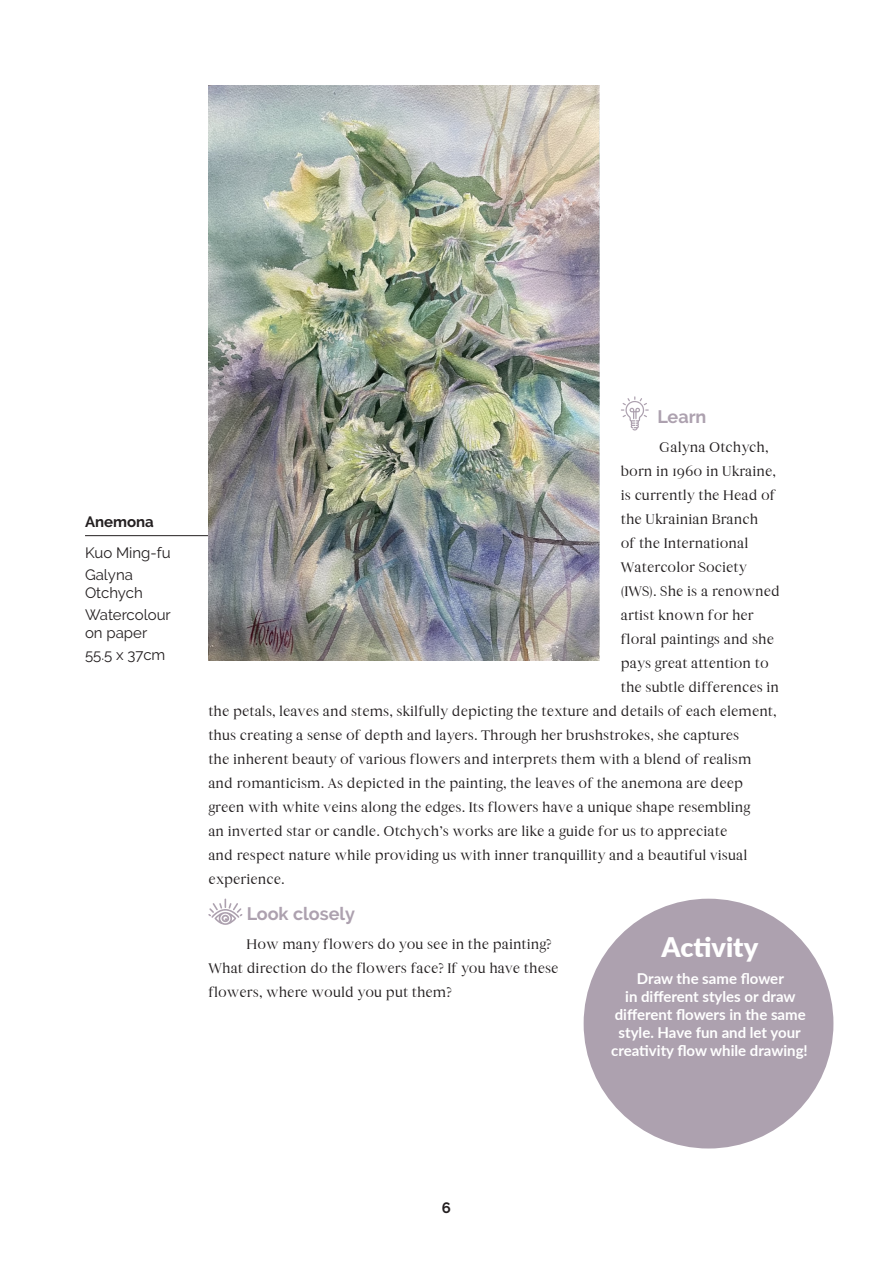
<style>
.page{position:relative;width:893px;height:1263px;background:#fff}
.page>*{position:absolute;margin:0;border:0;box-sizing:border-box;transform-origin:0 0}
.sml_note_til_eng{font:900 27px "Lato";color:#fff}
.sub_eng{font:700 18px "Raleway";color:#ada1af}
.text_Eng{font:15px/24px "Maiah Regular Demo";color:#231f20}
.sml_note_eng{font:700 15px/18px "Lato";color:#fff;text-align:center}
.cap_eng{font:15px/18px "Raleway";color:#231f20}
.cap_til_eng{font:700 15px "Raleway";color:#231f20}
</style>
<div class="page">
<hr style="left:85px;top:535px;width:123px;height:1px;background:#231f20">
<svg style="left:621px;top:396px;width:28px;height:35px"></svg>
<svg style="left:208px;top:899px;width:34px;height:26px"></svg>
<img style="left:208px;top:85px;width:392px;height:575px">
<div style="left:584px;top:899px;width:249px;height:249px;background:#ada1af;border-radius:50%"></div>
<p class="cap_til_eng" style="left:85px;top:513px;width:70px">Anemona</p>
<p class="cap_eng" style="left:85px;top:543px;width:87px">Kuo Ming-fu</p>
<p class="cap_eng" style="left:85px;top:565px;width:59px">Galyna<br>Otchych</p>
<p class="cap_eng" style="left:85px;top:606px;width:87px">Watercolour on paper</p>
<p class="cap_eng" style="left:85px;top:646px;width:82px">55.5 x 37cm</p>
<p class="sub_eng" style="left:657px;top:407px;width:51px">Learn</p>
<p class="text_Eng" style="left:659px;top:435px;width:111px">Galyna Otchych,</p>
<p class="text_Eng" style="left:621px;top:459px;width:157px">born in 1960 in Ukraine,</p>
<p class="text_Eng" style="left:621px;top:483px;width:156px">is currently the Head of</p>
<p class="text_Eng" style="left:621px;top:507px;width:139px">the Ukrainian Branch</p>
<p class="text_Eng" style="left:621px;top:531px;width:129px">of the International</p>
<p class="text_Eng" style="left:621px;top:555px;width:127px">Watercolor Society</p>
<p class="text_Eng" style="left:621px;top:579px;width:161px">(IWS). She is a renowned</p>
<p class="text_Eng" style="left:621px;top:603px;width:135px">artist known for her</p>
<p class="text_Eng" style="left:621px;top:627px;width:155px">floral paintings and she</p>
<p class="text_Eng" style="left:621px;top:651px;width:149px">pays great attention to</p>
<p class="text_Eng" style="left:621px;top:675px;width:160px">the subtle differences in</p>
<p class="text_Eng" style="left:208px;top:699px;width:570px">the petals, leaves and stems, skilfully depicting the texture and details of each element,</p>
<p class="text_Eng" style="left:208px;top:723px;width:533px">thus creating a sense of depth and layers. Through her brushstrokes, she captures</p>
<p class="text_Eng" style="left:208px;top:747px;width:545px">the inherent beauty of various flowers and interprets them with a blend of realism</p>
<p class="text_Eng" style="left:208px;top:771px;width:536px">and romanticism. As depicted in the painting, the leaves of the anemona are deep</p>
<p class="text_Eng" style="left:208px;top:795px;width:544px">green with white veins along the edges. Its flowers have a unique shape resembling</p>
<p class="text_Eng" style="left:208px;top:819px;width:520px">an inverted star or candle. Otchych’s works are like a guide for us to appreciate</p>
<p class="text_Eng" style="left:208px;top:843px;width:541px">and respect nature while providing us with inner tranquillity and a beautiful visual</p>
<p class="text_Eng" style="left:208px;top:867px;width:78px">experience.</p>
<p class="sub_eng" style="left:247px;top:904px;width:110px">Look closely</p>
<p class="text_Eng" style="left:208px;top:932px;width:352px;text-indent:38px">How many flowers do you see in the painting?<br>What direction do the flowers face? If you have these flowers, where would you put them?</p>
<p class="sml_note_til_eng" style="left:661px;top:927px;width:98px">Activity</p>
<p class="sml_note_eng" style="left:611px;top:969px;width:198px">Draw the same flower<br>in different styles or draw different flowers in the same style. Have fun and let your creativity flow while drawing!</p>
<p class="cap_til_eng" style="left:442px;top:1199px;width:11px">6</p>
</div>
